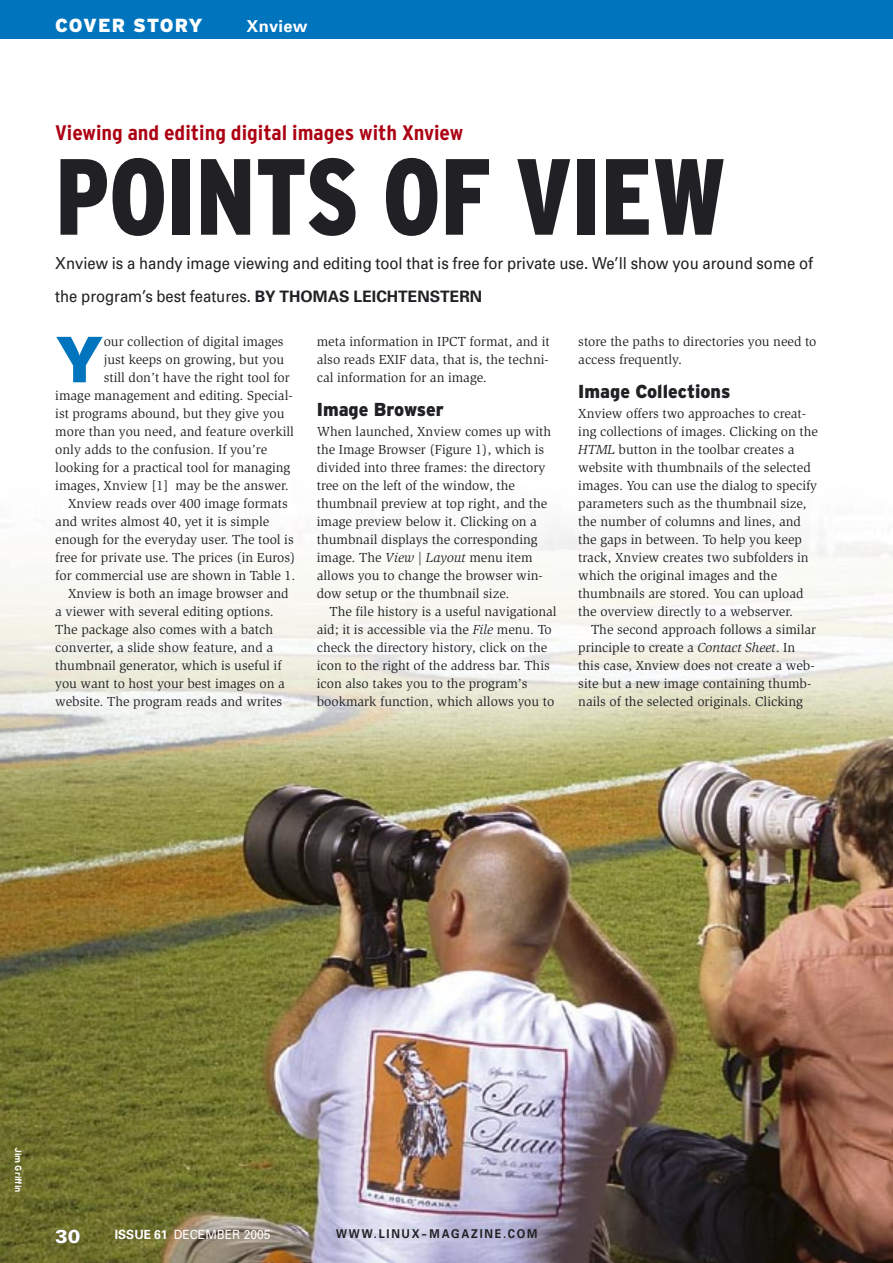
<style>
.page{position:relative;width:893px;height:1263px;background:#fff}
.page>*{position:absolute;margin:0;border:0;box-sizing:border-box;transform-origin:0 0}
._60_T{font:900 condensed 108px "Interstate";color:#212125;scale:.95 1}
._12_L_Initial{font:900 64.95px "Interstate";color:#0075bd}
._62_TD{font:700 condensed 21px "Interstate";color:#ac0012;scale:1.1 1}
._95_R{font:900 18.9px "Interstate";letter-spacing:.035em;color:#fff}
.Pagina{font:900 18.9px "Univers";color:#fff}
._19_ZT{font:900 18.75px "Interstate";color:#212125;scale:.95 1}
._65_V{font:16.5px/33px "Univers";color:#212125;scale:.9 1}
._95_RSW{font:700 16.5px "Univers";letter-spacing:.015em;color:#fff}
._10_L{font:13.5px/18px "Slimbach";color:#212125}
._11_L_ohne{font:13.5px/18px "Slimbach";color:#212125}
._12_L_Initial-2{font:13.5px "Slimbach";color:#212125}
.Marginalie{font:12.75px "Univers";color:#fff;scale:.95 1}
.Maginalie_URL{font:700 12.15px "Univers";letter-spacing:.16em;color:#212125;scale:.9 1}
._55_BN{font:700 9px "Interstate";color:#fff}
.s1{font-weight:700;font-size:15.75px}
.s2{font-style:italic}
.s3{font-weight:700}
</style>
<div class="page">
<img style="left:0;top:526px;width:893px;height:737px">
<div style="left:0;top:0;width:893px;height:38px;background:#0075bd"></div>
<p class="_95_R" style="left:55px;top:15px;width:149px">COVER STORY</p>
<p class="_95_RSW" style="left:247px;top:16px;width:62px">Xnview</p>
<p class="_62_TD" style="left:55px;top:121px;width:372px">Viewing and editing digital images with Xnview</p>
<p class="_60_T" style="left:55px;top:137px;width:708px">POINTS OF VIEW</p>
<p class="_65_V" style="left:55px;top:246px;width:843px">Xnview is a handy image viewing and editing tool that is free for private use. We’ll show you around some of the program’s best features. <span class="s1">BY THOMAS LEICHTENSTERN</span></p>
<p class="_12_L_Initial" style="left:55px;top:322px;width:50px">Y</p>
<p class="_12_L_Initial-2" style="left:104px;top:334px;width:181px">our collection of digital images</p>
<p class="_12_L_Initial-2" style="left:104px;top:352px;width:182px">just keeps on growing, but you</p>
<p class="_12_L_Initial-2" style="left:104px;top:370px;width:188px">still don’t have the right tool for</p>
<p class="_12_L_Initial-2" style="left:55px;top:388px;width:239px">image management and editing. Special-</p>
<p class="_12_L_Initial-2" style="left:55px;top:406px;width:231px">ist programs abound, but they give you</p>
<p class="_12_L_Initial-2" style="left:55px;top:424px;width:240px">more than you need, and feature overkill</p>
<p class="_12_L_Initial-2" style="left:55px;top:442px;width:213px">only adds to the confusion. If you’re</p>
<p class="_12_L_Initial-2" style="left:55px;top:460px;width:237px">looking for a practical tool for managing</p>
<p class="_12_L_Initial-2" style="left:55px;top:478px;width:235px">images, Xnview [1] may be the answer.</p>
<p class="_10_L" style="left:55px;top:495px;width:242px;text-indent:13px">Xnview reads over 400 image formats and writes almost 40, yet it is simple enough for the everyday user. The tool is free for private use. The prices (in Euros) for commercial use are shown in Table 1.</p>
<p class="_10_L" style="left:55px;top:585px;width:235px;text-indent:13px">Xnview is both an image browser and a viewer with several editing options.<br>The package also comes with a batch converter, a slide show feature, and a thumbnail generator, which is useful if you want to host your best images on a website. The program reads and writes</p>
<p class="_10_L" style="left:317px;top:333px;width:234px;text-align:justify">meta information in IPCT format, and it also reads EXIF data, that is, the techni&shy;cal information for an image.</p>
<p class="_19_ZT" style="left:317px;top:399px;width:135px">Image Browser</p>
<p class="_11_L_ohne" style="left:317px;top:423px;width:236px">When launched, Xnview comes up with the Image Browser (Figure 1), which is divided into three frames: the directory tree on the left of the window, the thumbnail preview at top right, and the image preview below it. Clicking on a thumbnail displays the corresponding image. The <span class="s2">View | Layout</span> menu item allows you to change the browser win&shy;dow setup or the thumbnail size.</p>
<p class="_10_L" style="left:317px;top:603px;width:241px;text-indent:13px">The file history is a useful navigational aid; it is accessible via the <span class="s2">File</span> menu. To check the directory history, click on the icon to the right of the address bar. This icon also takes you to the program’s bookmark function, which allows you to</p>
<p class="_10_L" style="left:578px;top:333px;width:240px">store the paths to directories you need to access frequently.</p>
<p class="_19_ZT" style="left:578px;top:381px;width:162px">Image Collections</p>
<p class="_11_L_ohne" style="left:578px;top:405px;width:241px">Xnview offers two approaches to creat&shy;ing collections of images. Clicking on the <span class="s2">HTML</span> button in the toolbar creates a website with thumbnails of the selected images. You can use the dialog to specify parameters such as the thumbnail size, the number of columns and lines, and the gaps in between. To help you keep track, Xnview creates two subfolders in which the original images and the thumbnails are stored. You can upload the overview directly to a webserver.</p>
<p class="_10_L" style="left:578px;top:621px;width:239px;text-indent:13px">The second approach follows a similar principle to create a <span class="s2">Contact Sheet</span>. In this case, Xnview does not create a web&shy;site but a new image containing thumb&shy;nails of the selected originals. Clicking</p>
<p class="_55_BN" style="left:23px;top:1147px;width:47px;rotate:90deg">Jim Griffin</p>
<p class="Pagina" style="left:55px;top:1225px;width:27px">30</p>
<p class="Marginalie" style="left:115px;top:1226px;width:166px"><span class="s3">ISSUE 61</span> DECEMBER 2005</p>
<p class="Maginalie_URL" style="left:336px;top:1226px;width:225px">WWW.LINUX-MAGAZINE.COM</p>
</div>
